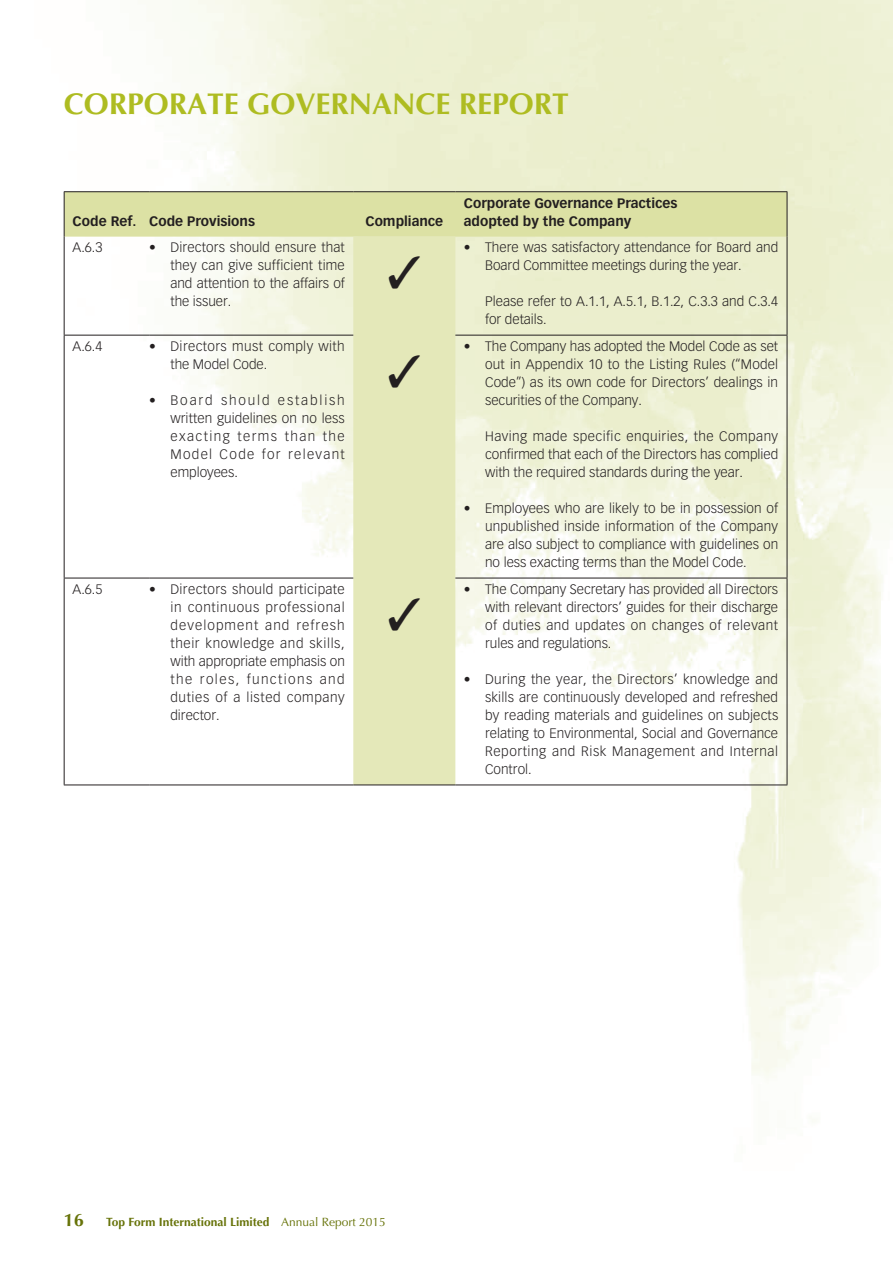
<style>
.page{position:relative;width:893px;height:1263px;background:#fff}
.page>*{position:absolute;margin:0;border:0;box-sizing:border-box;transform-origin:0 0}
.t1{font:700 30px "Optima LT Std";color:#aebc21}
.t2{font:700 18px "Optima LT Std";color:#677309}
._00_txt{font:300 13.5px/18px "Vectora LT Std";color:#231f20;text-align:justify}
._50_Table_txt{font:300 13.5px/18px "Vectora LT Std";letter-spacing:.03em;color:#231f20;text-align:justify}
._50_Table_txt-2{font:700 13.5px "Vectora LT Std";color:#231f20}
.t3{font:700 12px "Optima LT Std";color:#677309}
.s1{font-weight:400}
</style>
<div class="page">
<img style="left:63px;top:0;width:830px;height:1122px">
<div style="left:65px;top:192px;width:722px;height:45px;background:#dce1a4"></div>
<div style="left:353px;top:237px;width:102px;height:547px;background:#e4e8b9"></div>
<hr style="left:64px;top:237px;width:1px;height:98px;background:#231f20">
<hr style="left:787px;top:237px;width:1px;height:98px;background:#231f20">
<hr style="left:64px;top:335px;width:85px;height:1px;background:#231f20">
<hr style="left:64px;top:335px;width:1px;height:243px;background:#231f20">
<hr style="left:149px;top:335px;width:204px;height:1px;background:#231f20">
<hr style="left:455px;top:335px;width:332px;height:1px;background:#231f20">
<hr style="left:787px;top:335px;width:1px;height:243px;background:#231f20">
<hr style="left:64px;top:578px;width:85px;height:1px;background:#231f20">
<hr style="left:64px;top:578px;width:1px;height:206px;background:#231f20">
<hr style="left:149px;top:578px;width:204px;height:1px;background:#231f20">
<hr style="left:455px;top:578px;width:332px;height:1px;background:#231f20">
<hr style="left:787px;top:578px;width:1px;height:206px;background:#231f20">
<hr style="left:64px;top:784px;width:85px;height:1px;background:#231f20">
<hr style="left:149px;top:784px;width:204px;height:1px;background:#231f20">
<hr style="left:455px;top:784px;width:332px;height:1px;background:#231f20">
<hr style="left:64px;top:191px;width:85px;height:1px;background:#231f20">
<hr style="left:64px;top:192px;width:1px;height:45px;background:#231f20">
<hr style="left:149px;top:191px;width:204px;height:1px;background:#231f20">
<hr style="left:353px;top:191px;width:102px;height:1px;background:#231f20">
<hr style="left:455px;top:191px;width:332px;height:1px;background:#231f20">
<hr style="left:787px;top:192px;width:1px;height:45px;background:#231f20">
<hr style="left:353px;top:784px;width:102px;height:1px;background:#231f20">
<svg style="left:389px;top:257px;width:31px;height:32px"></svg>
<svg style="left:389px;top:355px;width:31px;height:32px"></svg>
<svg style="left:389px;top:598px;width:31px;height:32px"></svg>
<h1 class="t1" style="left:64px;top:87px;width:507px">CORPORATE GOVERNANCE REPORT</h1>
<p class="_50_Table_txt-2" style="left:73px;top:213px;width:65px">Code Ref.</p>
<p class="_50_Table_txt-2" style="left:149px;top:213px;width:107px">Code Provisions</p>
<p class="_50_Table_txt-2" style="left:365px;top:213px;width:79px">Compliance</p>
<p class="_50_Table_txt-2" style="left:464px;top:195px;width:215px">Corporate Governance Practices</p>
<p class="_50_Table_txt-2" style="left:464px;top:213px;width:169px">adopted by the Company</p>
<p class="_50_Table_txt" style="left:73px;top:239px;width:31px">A.6.3</p>
<p class="_50_Table_txt" style="left:170px;top:239px;width:176px;text-indent:-21px">• Directors should ensure that they can give sufficient time and attention to the affairs of the issuer.</p>
<p class="_00_txt" style="left:485px;top:239px;width:295px;text-indent:-21px">• There was satisfactory attendance for Board and<br>Board Committee meetings during the year.</p>
<p class="_00_txt" style="left:485px;top:293px;width:294px">Please refer to A.1.1, A.5.1, B.1.2, C.3.3 and C.3.4 for details.</p>
<p class="_50_Table_txt" style="left:73px;top:338px;width:31px">A.6.4</p>
<p class="_50_Table_txt" style="left:170px;top:338px;width:176px;text-indent:-21px">• Directors must comply with the Model Code.</p>
<p class="_50_Table_txt" style="left:170px;top:392px;width:176px;text-indent:-21px">• Board should establish written guidelines on no less exacting terms than the Model Code for relevant employees.</p>
<p class="_00_txt" style="left:485px;top:338px;width:295px;text-indent:-21px">• The Company has adopted the Model Code as set out in Appendix 10 to the Listing Rules (“Model Code”) as its own code for Directors’ dealings in securities of the Company.</p>
<p class="_00_txt" style="left:485px;top:428px;width:295px">Having made specific enquiries, the Company confirmed that each of the Directors has complied with the required standards during the year.</p>
<p class="_00_txt" style="left:485px;top:500px;width:295px;text-indent:-21px">• Employees who are likely to be in possession of unpublished inside information of the Company are also subject to compliance with guidelines on no less exacting terms than the Model Code.</p>
<p class="_50_Table_txt" style="left:73px;top:580px;width:31px">A.6.5</p>
<p class="_50_Table_txt" style="left:170px;top:580px;width:176px;text-indent:-21px">• Directors should participate in continuous professional development and refresh their knowledge and skills, with appropriate emphasis on the roles, functions and duties of a listed company director.</p>
<p class="_00_txt" style="left:485px;top:580px;width:295px;text-indent:-21px">• The Company Secretary has provided all Directors with relevant directors’ guides for their discharge of duties and updates on changes of relevant rules and regulations.</p>
<p class="_00_txt" style="left:485px;top:670px;width:295px;text-indent:-21px">• During the year, the Directors’ knowledge and skills are continuously developed and refreshed by reading materials and guidelines on subjects relating to Environmental, Social and Governance Reporting and Risk Management and Internal Control.</p>
<h2 class="t2" style="left:64px;top:1209px;width:22px">16</h2>
<p class="t3" style="left:106px;top:1215px;width:281px">Top Form International Limited <span class="s1">Annual Report 2015</span></p>
</div>
